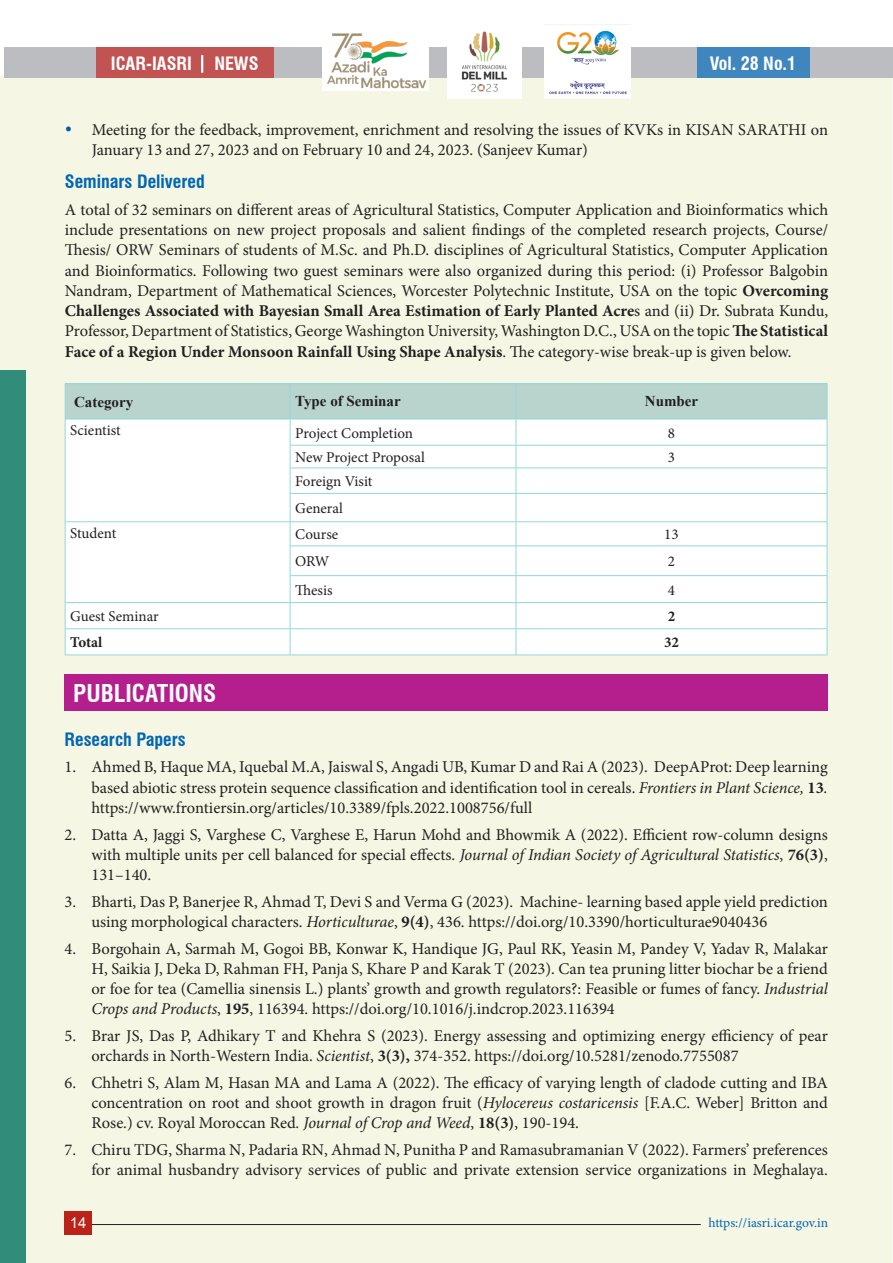
<style>
.page{position:relative;width:893px;height:1263px;background:#fff}
.page>*{position:absolute;margin:0;border:0;box-sizing:border-box;transform-origin:0 0}
.New_Main_Head{font:700 condensed 24px "Swiss 721 BT";color:#fff}
.Heading_1{font:700 condensed 18px "Swiss 721 BT";color:#0166b3}
.t1{font:700 condensed 18px "Swiss 721 BT";color:#fff}
.Running_text-final{font:16.5px/20.2px "Minion Pro";color:#231f20;text-align:justify}
.t2{font:15px "Minion Pro";color:#231f20}
.t3{font:700 15px "Times New Roman";color:#231f20}
.t4{font:700 15px "Minion Pro";color:#231f20}
.t5{font:15px "Arial";color:#fff}
.t6{font:13.5px "Minion Pro";color:#0166b3}
.s1{font-weight:700}
.s2{font-style:italic}
</style>
<div class="page">
<div style="left:0;top:76px;width:892px;height:1187px;background:#f5f6e3"></div>
<hr style="left:84px;top:1224px;width:617px;height:1px;background:#231f20">
<div style="left:64px;top:1210px;width:28px;height:24px;background:#bb2218"></div>
<div style="left:4px;top:47px;width:889px;height:31px;background:#bcbdc0"></div>
<div style="left:96px;top:47px;width:177px;height:31px;background:#c15453"></div>
<svg style="left:201px;top:55px;width:2px;height:18px"></svg>
<div style="left:697px;top:47px;width:113px;height:30px;background:#4086be"></div>
<div style="left:0;top:370px;width:26px;height:893px;background:#328c7a"></div>
<img style="left:447px;top:31px;width:74px;height:67px">
<img style="left:544px;top:24px;width:86px;height:74px">
<img style="left:322px;top:33px;width:107px;height:58px">
<hr style="left:65px;top:383px;width:225px;height:1px;background:#92d6df">
<hr style="left:290px;top:383px;width:226px;height:1px;background:#92d6df">
<hr style="left:516px;top:383px;width:311px;height:1px;background:#92d6df">
<svg style="left:65px;top:384px;width:763px;height:270px"></svg>
<hr style="left:65px;top:654px;width:225px;height:1px;background:#92d6df">
<hr style="left:290px;top:654px;width:226px;height:1px;background:#92d6df">
<hr style="left:516px;top:654px;width:311px;height:1px;background:#92d6df">
<div style="left:65px;top:674px;width:763px;height:36px;background:#b41e8d"></div>
<svg style="left:66px;top:127px;width:5px;height:5px"></svg>
<p class="t1" style="left:111px;top:53px;width:82px">ICAR-IASRI</p>
<p class="t1" style="left:214px;top:53px;width:46px">NEWS</p>
<p class="t1" style="left:710px;top:53px;width:88px">Vol. 28 No.1</p>
<p class="Running_text-final" style="left:92px;top:120px;width:738px;line-height:19.8px">Meeting for the feedback, improvement, enrichment and resolving the issues of KVKs in KISAN SARATHI on<br>January 13 and 27, 2023 and on February 10 and 24, 2023. (Sanjeev Kumar)</p>
<p class="Heading_1" style="left:65px;top:171px;width:142px">Seminars Delivered</p>
<p class="Running_text-final" style="left:65px;top:199px;width:765px">A total of 32 seminars on different areas of Agricultural Statistics, Computer Application and Bioinformatics which include presentations on new project proposals and salient findings of the completed research projects, Course/ Thesis/ ORW Seminars of students of M.Sc. and Ph.D. disciplines of Agricultural Statistics, Computer Application and Bioinformatics. Following two guest seminars were also organized during this period: (i) Professor Balgobin Nandram, Department of Mathematical Sciences, Worcester Polytechnic Institute, USA on the topic <span class="s1">Overcoming Challenges Associated with Bayesian Small Area Estimation of Early Planted Acre</span>s and (ii) Dr. Subrata Kundu, Professor, Department of Statistics, George Washington University, Washington D.C., USA on the topic <span class="s1">The Statistical Face of a Region Under Monsoon Rainfall Using Shape Analysis</span>. The category-wise break-up is given below.</p>
<p class="t3" style="left:74px;top:391px;width:61px">Category</p>
<p class="t3" style="left:295px;top:390px;width:107px">Type of Seminar</p>
<p class="t3" style="left:645px;top:390px;width:55px">Number</p>
<p class="t2" style="left:70px;top:420px;width:52px">Scientist</p>
<p class="t2" style="left:295px;top:423px;width:119px">Project Completion</p>
<p class="t2" style="left:668px;top:423px;width:9px">8</p>
<p class="t2" style="left:295px;top:447px;width:131px">New Project Proposal</p>
<p class="t2" style="left:668px;top:447px;width:9px">3</p>
<p class="t2" style="left:295px;top:471px;width:79px">Foreign Visit</p>
<p class="t2" style="left:295px;top:498px;width:49px">General</p>
<p class="t2" style="left:70px;top:523px;width:48px">Student</p>
<p class="t2" style="left:295px;top:524px;width:45px">Course</p>
<p class="t2" style="left:664px;top:524px;width:16px">13</p>
<p class="t2" style="left:295px;top:551px;width:36px">ORW</p>
<p class="t2" style="left:668px;top:551px;width:9px">2</p>
<p class="t2" style="left:295px;top:580px;width:39px">Thesis</p>
<p class="t2" style="left:668px;top:580px;width:9px">4</p>
<p class="t2" style="left:70px;top:606px;width:90px">Guest Seminar</p>
<p class="t4" style="left:668px;top:606px;width:9px">2</p>
<p class="t4" style="left:70px;top:632px;width:34px">Total</p>
<p class="t4" style="left:664px;top:632px;width:16px">32</p>
<p class="New_Main_Head" style="left:73px;top:678px;width:145px">PUBLICATIONS</p>
<p class="Heading_1" style="left:64px;top:728px;width:123px">Research Papers</p>
<p class="Running_text-final" style="left:91px;top:757px;width:738px;text-indent:-27px">1. Ahmed B, Haque MA, Iquebal M.A, Jaiswal S, Angadi UB, Kumar D and Rai A (2023). DeepAProt: Deep learning based abiotic stress protein sequence classification and identification tool in cereals. <span class="s2">Frontiers in Plant Science,</span> <span class="s1">13</span><span class="s2">. </span>https://www.frontiersin.org/articles/10.3389/fpls.2022.1008756/full</p>
<p class="Running_text-final" style="left:91px;top:824px;width:738px;text-indent:-27px">2. Datta A, Jaggi S, Varghese C, Varghese E, Harun Mohd and Bhowmik A (2022). Efficient row-column designs with multiple units per cell balanced for special effects. <span class="s2">Journal of Indian Society of Agricultural Statistics</span>, <span class="s1">76(3)</span>, 131–140.</p>
<p class="Running_text-final" style="left:91px;top:891px;width:738px;text-indent:-27px">3. Bharti, Das P, Banerjee R, Ahmad T, Devi S and Verma G (2023). Machine- learning based apple yield prediction using morphological characters. <span class="s2">Horticulturae</span>, <span class="s1">9(4)</span>, 436. https://doi.org/10.3390/horticulturae9040436</p>
<p class="Running_text-final" style="left:91px;top:938px;width:738px;text-indent:-27px">4. Borgohain A, Sarmah M, Gogoi BB, Konwar K, Handique JG, Paul RK, Yeasin M, Pandey V, Yadav R, Malakar H, Saikia J, Deka D, Rahman FH, Panja S, Khare P and Karak T (2023). Can tea pruning litter biochar be a friend or foe for tea (Camellia sinensis L.) plants’ growth and growth regulators?: Feasible or fumes of fancy. <span class="s2">Industrial Crops and Products</span>, <span class="s1">195</span>, 116394. https://doi.org/10.1016/j.indcrop.2023.116394</p>
<p class="Running_text-final" style="left:91px;top:1026px;width:738px;text-indent:-27px">5. Brar JS, Das P, Adhikary T and Khehra S (2023). Energy assessing and optimizing energy efficiency of pear orchards in North-Western India. <span class="s2">Scientist</span>, <span class="s1">3(3),</span> 374-352. https://doi.org/10.5281/zenodo.7755087</p>
<p class="Running_text-final" style="left:91px;top:1072px;width:738px;text-indent:-27px">6. Chhetri S, Alam M, Hasan MA and Lama A (2022). The efficacy of varying length of cladode cutting and IBA concentration on root and shoot growth in dragon fruit (<span class="s2">Hylocereus costaricensis</span> [F.A.C. Weber] Britton and Rose.) cv. Royal Moroccan Red<span class="s2">. Journal of Crop and Weed</span>, <span class="s1">18(3)</span>, 190-194.</p>
<p class="Running_text-final" style="left:64px;top:1140px;width:765px;text-align:right">7. Chiru TDG, Sharma N, Padaria RN, Ahmad N, Punitha P and Ramasubramanian V (2022). Farmers’ preferences for animal husbandry advisory services of public and private extension service organizations in Meghalaya.</p>
<p class="t5" style="left:70px;top:1212px;width:18px">14</p>
<p class="t6" style="left:708px;top:1213px;width:121px">https://iasri.icar.gov.in</p>
</div>
